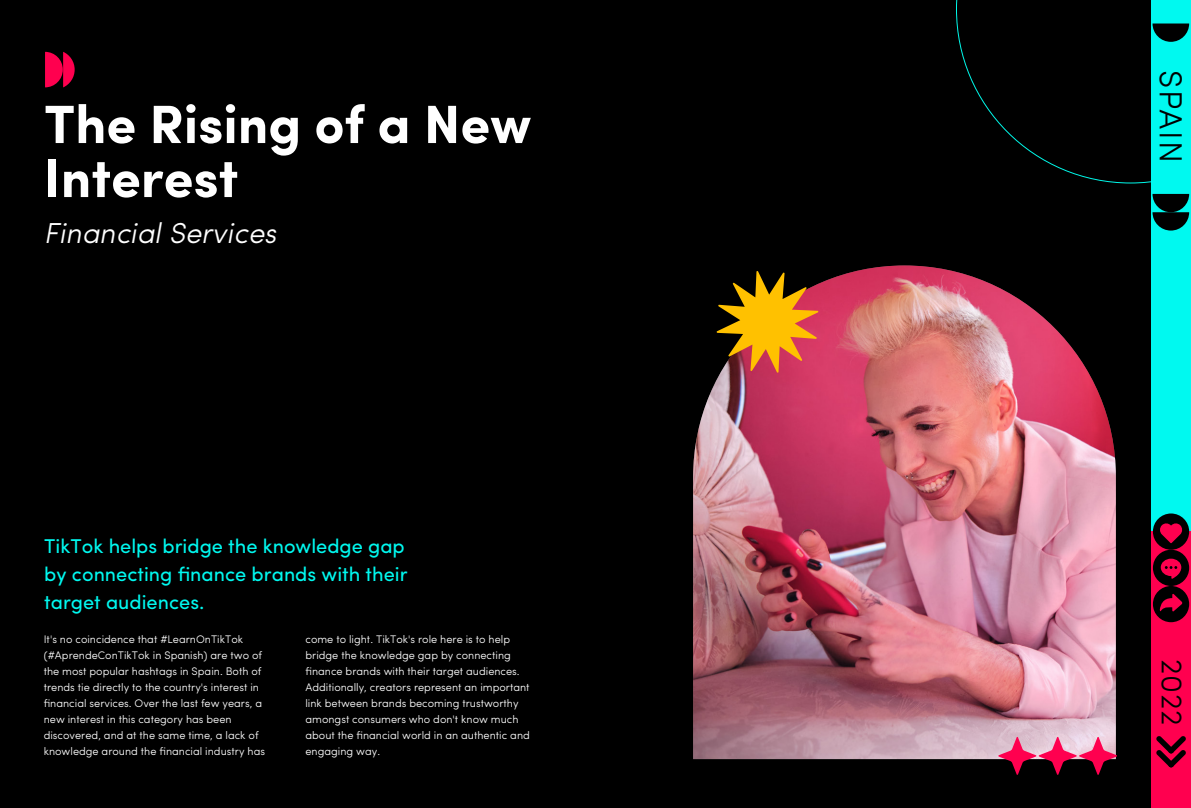
<style>
.page{position:relative;width:1191px;height:808px;background:#000}
.page>*{position:absolute;margin:0;border:0;box-sizing:border-box;transform-origin:0 0}
.t1{font:700 54px/54px "Sofia Pro";color:#fff}
.t2{font:300 32px "Sofia Pro";letter-spacing:.05em;color:#000}
.t3{font:300 29.4px "Sofia Pro";color:#000}
.t4{font:italic 300 28.9px "Sofia Pro";color:#fff}
.t5{font:20px/28px "Sofia Pro";color:#00f8ef}
.t6{font:300 11px/16px "Sofia Pro";color:#fff}
</style>
<div class="page">
<svg style="left:45px;top:52px;width:30px;height:35px"></svg>
<img style="left:693px;top:265px;width:422px;height:494px">
<svg style="left:716px;top:271px;width:102px;height:102px"></svg>
<svg style="left:956px;top:0;width:195px;height:183px"></svg>
<svg style="left:998px;top:737px;width:119px;height:38px"></svg>
<div style="left:1151px;top:0;width:40px;height:545px;background:#00f9f0"></div>
<svg style="left:1152px;top:24px;width:37px;height:18px"></svg>
<svg style="left:1152px;top:194px;width:37px;height:37px"></svg>
<div style="left:1151px;top:531px;width:40px;height:277px;background:#ff004f"></div>
<svg style="left:1156px;top:736px;width:30px;height:32px"></svg>
<div style="left:1152px;top:513px;width:37px;height:37px;background:#000;border-radius:50%"></div>
<svg style="left:1160px;top:523px;width:22px;height:20px"></svg>
<div style="left:1152px;top:550px;width:37px;height:36px;background:#000;border-radius:50%"></div>
<svg style="left:1160px;top:559px;width:21px;height:20px"></svg>
<div style="left:1152px;top:586px;width:37px;height:36px;background:#000;border-radius:50%"></div>
<svg style="left:1159px;top:594px;width:23px;height:18px"></svg>
<h1 class="t1" style="left:44px;top:94px;width:489px">The Rising of a New<br>Interest</h1>
<h3 class="t4" style="left:44px;top:212px;width:234px">Financial Services</h3>
<h3 class="t5" style="left:44px;top:530px;width:365px">TikTok helps bridge the knowledge gap by connecting finance brands with their target audiences.</h3>
<p class="t6" style="left:44px;top:630px;width:223px">It's no coincidence that #LearnOnTikTok (#AprendeConTikTok in Spanish) are two of the most popular hashtags in Spain. Both of trends tie directly to the country's interest in financial services. Over the last few years, a new interest in this category has been discovered, and at the same time, a lack of knowledge around the financial industry has</p>
<p class="t6" style="left:305px;top:630px;width:226px">come to light. TikTok's role here is to help bridge the knowledge gap by connecting finance brands with their target audiences.<br>Additionally, creators represent an important link between brands becoming trustworthy amongst consumers who don't know much about the financial world in an authentic and engaging way.</p>
<h2 class="t2" style="left:1194px;top:70px;width:95px;rotate:90deg">SPAIN</h2>
<h3 class="t3" style="left:1193px;top:659px;width:68px;rotate:90deg">2022</h3>
</div>
